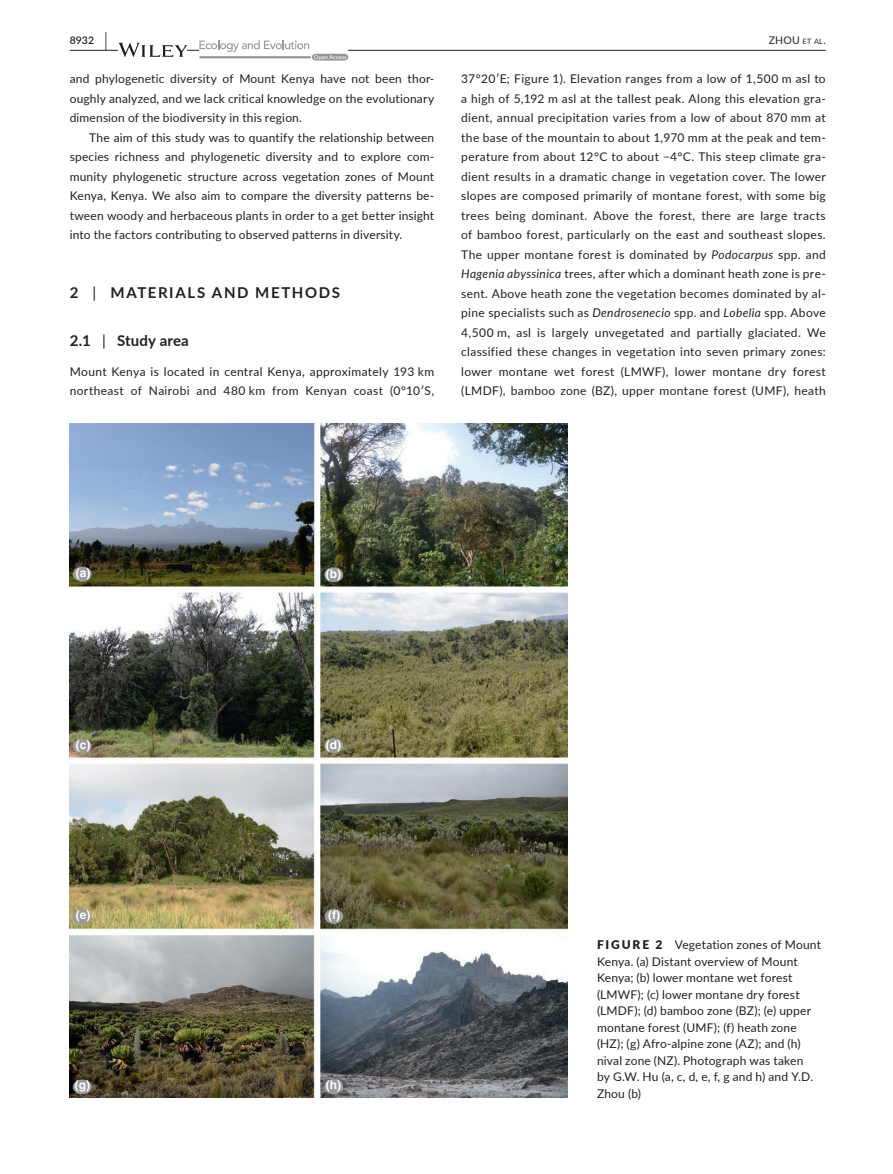
<style>
.page{position:relative;width:893px;height:1174px;background:#fff}
.page>*{position:absolute;margin:0;border:0;box-sizing:border-box;transform-origin:0 0}
.t1{font:700 15px "Lato";letter-spacing:.105em;color:#231f20}
.t2{font:700 15px "Lato";letter-spacing:.01em;color:#231f20}
.t3{font:12px/19.5px "Lato";letter-spacing:.015em;color:#231f20;text-align:justify}
.t4{font:700 12px "Helvetica";color:#fff}
.t5{font:10.5px "Lato";color:#231f20}
.t6{font:600 10.5px "Lato";color:#231f20}
.s1{font-size:19.5px}
.s2{font-size:7.35px}
.s3{font-style:italic}
.s4{font-weight:400}
.s5{font-weight:900}
</style>
<div class="page">
<hr style="left:70px;top:50px;width:756px;height:1px;background:#231f20">
<svg style="left:119px;top:43px;width:68px;height:14px"></svg>
<svg style="left:199px;top:40px;width:149px;height:21px"></svg>
<img style="left:70px;top:423px;width:497px;height:675px">
<p class="t6" style="left:70px;top:33px;width:39px">8932 <span class="s1">|</span></p>
<p class="t5" style="left:769px;top:33px;width:58px">ZHOU <span class="s2">et al</span>.</p>
<p class="t3" style="left:70px;top:68px;width:366px">and phylogenetic diversity of Mount Kenya have not been thor&shy;oughly analyzed, and we lack critical knowledge on the evolutionary dimension of the biodiversity in this region.</p>
<p class="t3" style="left:70px;top:127px;width:366px;text-indent:20px">The aim of this study was to quantify the relationship between species richness and phylogenetic diversity and to explore com&shy;munity phylogenetic structure across vegetation zones of Mount Kenya, Kenya. We also aim to compare the diversity patterns be&shy;tween woody and herbaceous plants in order to a get better insight into the factors contributing to observed patterns in diversity.</p>
<p class="t3" style="left:461px;top:68px;width:366px">37°20′E; Figure 1). Elevation ranges from a low of 1,500 m asl to a high of 5,192 m asl at the tallest peak. Along this elevation gra&shy;dient, annual precipitation varies from a low of about 870 mm at the base of the mountain to about 1,970 mm at the peak and tem&shy;perature from about 12°C to about −4°C. This steep climate gra&shy;dient results in a dramatic change in vegetation cover. The lower slopes are composed primarily of montane forest, with some big trees being dominant. Above the forest, there are large tracts of bamboo forest, particularly on the east and southeast slopes.<br>The upper montane forest is dominated by <span class="s3">Podocarpus</span> spp. and <span class="s3">Hagenia abyssinica</span> trees, after which a dominant heath zone is pre&shy;sent. Above heath zone the vegetation becomes dominated by al&shy;pine specialists such as <span class="s3">Dendrosenecio</span> spp. and <span class="s3">Lobelia</span> spp. Above 4,500 m, asl is largely unvegetated and partially glaciated. We classified these changes in vegetation into seven primary zones: lower montane wet forest (LMWF), lower montane dry forest (LMDF), bamboo zone (BZ), upper montane forest (UMF), heath</p>
<p class="t1" style="left:70px;top:281px;width:272px">2 <span class="s4">|</span> MATERIALS AND METHODS</p>
<p class="t2" style="left:70px;top:330px;width:121px">2.1 <span class="s4">|</span> Study area</p>
<p class="t3" style="left:70px;top:361px;width:366px">Mount Kenya is located in central Kenya, approximately 193 km northeast of Nairobi and 480 km from Kenyan coast (0°10′S,</p>
<p class="t4" style="left:76px;top:565px;width:16px">(a)</p>
<p class="t4" style="left:326px;top:566px;width:17px">(b)</p>
<p class="t4" style="left:76px;top:737px;width:16px">(c)</p>
<p class="t4" style="left:326px;top:737px;width:17px">(d)</p>
<p class="t4" style="left:76px;top:907px;width:16px">(e)</p>
<p class="t4" style="left:328px;top:907px;width:13px">(f)</p>
<p class="t4" style="left:75px;top:1077px;width:17px">(g)</p>
<p class="t4" style="left:326px;top:1077px;width:17px">(h)</p>
<p class="t3" style="left:597px;top:936px;width:226px;line-height:16.5px;text-align:left"><span class="s5">FIGURE 2</span> Vegetation zones of Mount Kenya. (a) Distant overview of Mount Kenya; (b) lower montane wet forest (LMWF); (c) lower montane dry forest (LMDF); (d) bamboo zone (BZ); (e) upper montane forest (UMF); (f) heath zone (HZ); (g) Afro-alpine zone (AZ); and (h) nival zone (NZ). Photograph was taken<br>by G.W. Hu (a, c, d, e, f, g and h) and Y.D.<br>Zhou (b)</p>
</div>
